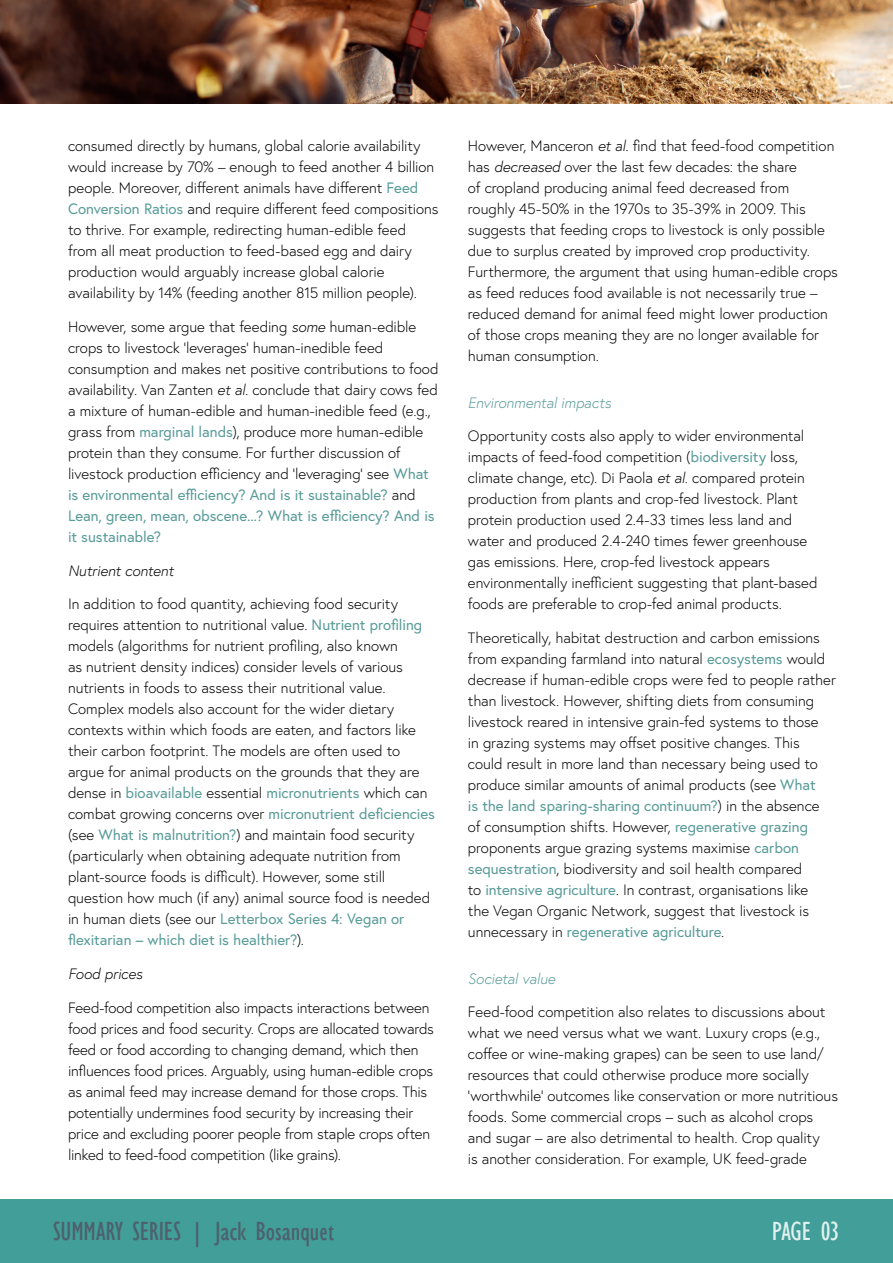
<style>
.page{position:relative;width:893px;height:1263px;background:#fff}
.page>*{position:absolute;margin:0;border:0;box-sizing:border-box;transform-origin:0 0}
.t1{font:condensed 27px "Gill Sans";letter-spacing:-.005em;color:#4e606e}
.t2{font:condensed 27px "Gill Sans";letter-spacing:-.015em;color:#e1f0ee}
.t3{font:300 15px/21px "Europa";letter-spacing:-.005em;color:#000}
.t4{font:italic 300 15px "Europa";letter-spacing:-.005em;color:#589b98}
.t5{font:italic 300 15px "Europa";letter-spacing:-.005em;color:#000}
.s1{font-weight:400;color:#589b98}
.s2{font-style:italic}
</style>
<div class="page">
<div style="left:0;top:1199px;width:893px;height:64px;background:#419e99"></div>
<img style="left:0;top:0;width:893px;height:103px">
<p class="t3" style="left:68px;top:135px;width:372px">consumed directly by humans, global calorie availability would increase by 70% – enough to feed another 4 billion people. Moreover, different animals have different <span class="s1">Feed Conversion Ratios</span> and require different feed compositions to thrive. For example, redirecting human-edible feed from all meat production to feed-based egg and dairy production would arguably increase global calorie availability by 14% (feeding another 815 million people).</p>
<p class="t3" style="left:68px;top:316px;width:372px">However, some argue that feeding <span class="s2">some</span> human-edible crops to livestock ‘leverages’ human-inedible feed consumption and makes net positive contributions to food availability. Van Zanten <span class="s2">et al.</span> conclude that dairy cows fed a mixture of human-edible and human-inedible feed (e.g., grass from <span class="s1">marginal lands</span>), produce more human-edible protein than they consume. For further discussion of livestock production efficiency and ‘leveraging’ see <span class="s1">What is environmental efficiency? And is it sustainable?</span> and <span class="s1">Lean, green, mean, obscene...? What is efficiency? And is it sustainable?</span></p>
<p class="t5" style="left:68px;top:561px;width:107px">Nutrient content</p>
<p class="t3" style="left:68px;top:593px;width:369px">In addition to food quantity, achieving food security requires attention to nutritional value. <span class="s1">Nutrient profiling </span>models (algorithms for nutrient profiling, also known<br>as nutrient density indices) consider levels of various nutrients in foods to assess their nutritional value.<br>Complex models also account for the wider dietary contexts within which foods are eaten, and factors like their carbon footprint. The models are often used to argue for animal products on the grounds that they are dense in <span class="s1">bioavailable</span> essential <span class="s1">micronutrients</span> which can combat growing concerns over <span class="s1">micronutrient deficiencies </span>(see <span class="s1">What is malnutrition?</span>) and maintain food security (particularly when obtaining adequate nutrition from plant-source foods is difficult). However, some still question how much (if any) animal source food is needed in human diets (see our <span class="s1">Letterbox Series 4: Vegan or flexitarian – which diet is healthier?</span>).</p>
<p class="t5" style="left:68px;top:964px;width:76px">Food prices</p>
<p class="t3" style="left:68px;top:997px;width:367px">Feed-food competition also impacts interactions between food prices and food security. Crops are allocated towards feed or food according to changing demand, which then influences food prices. Arguably, using human-edible crops as animal feed may increase demand for those crops. This potentially undermines food security by increasing their price and excluding poorer people from staple crops often linked to feed-food competition (like grains).</p>
<p class="t3" style="left:468px;top:135px;width:372px">However, Manceron <span class="s2">et al.</span> find that feed-food competition has <span class="s2">decreased</span> over the last few decades: the share<br>of cropland producing animal feed decreased from roughly 45-50% in the 1970s to 35-39% in 2009. This suggests that feeding crops to livestock is only possible due to surplus created by improved crop productivity.<br>Furthermore, the argument that using human-edible crops as feed reduces food available is not necessarily true – reduced demand for animal feed might lower production of those crops meaning they are no longer available for human consumption.</p>
<p class="t4" style="left:468px;top:393px;width:145px">Environmental impacts</p>
<p class="t3" style="left:468px;top:425px;width:351px">Opportunity costs also apply to wider environmental impacts of feed-food competition (<span class="s1">biodiversity</span> loss, climate change, etc). Di Paola <span class="s2">et al.</span> compared protein production from plants and crop-fed livestock. Plant protein production used 2.4-33 times less land and water and produced 2.4-240 times fewer greenhouse gas emissions. Here, crop-fed livestock appears environmentally inefficient suggesting that plant-based foods are preferable to crop-fed animal products.</p>
<p class="t3" style="left:468px;top:627px;width:370px">Theoretically, habitat destruction and carbon emissions from expanding farmland into natural <span class="s1">ecosystems</span> would decrease if human-edible crops were fed to people rather than livestock. However, shifting diets from consuming livestock reared in intensive grain-fed systems to those<br>in grazing systems may offset positive changes. This could result in more land than necessary being used to produce similar amounts of animal products (see <span class="s1">What<br>is the land sparing-sharing continuum?</span>) in the absence of consumption shifts. However, <span class="s1">regenerative grazing </span>proponents argue grazing systems maximise <span class="s1">carbon sequestration</span>, biodiversity and soil health compared<br>to <span class="s1">intensive agriculture</span>. In contrast, organisations like<br>the Vegan Organic Network, suggest that livestock is unnecessary in <span class="s1">regenerative agriculture</span>.</p>
<p class="t4" style="left:468px;top:969px;width:89px">Societal value</p>
<p class="t3" style="left:468px;top:1001px;width:372px">Feed-food competition also relates to discussions about what we need versus what we want. Luxury crops (e.g., coffee or wine-making grapes) can be seen to use land/ resources that could otherwise produce more socially ‘worthwhile’ outcomes like conservation or more nutritious foods. Some commercial crops – such as alcohol crops and sugar – are also detrimental to health. Crop quality<br>is another consideration. For example, UK feed-grade</p>
<h1 class="t1" style="left:53px;top:1216px;width:282px">SUMMARY SERIES | Jack Bosanquet</h1>
<h1 class="t2" style="left:772px;top:1216px;width:69px">PAGE 03</h1>
</div>
